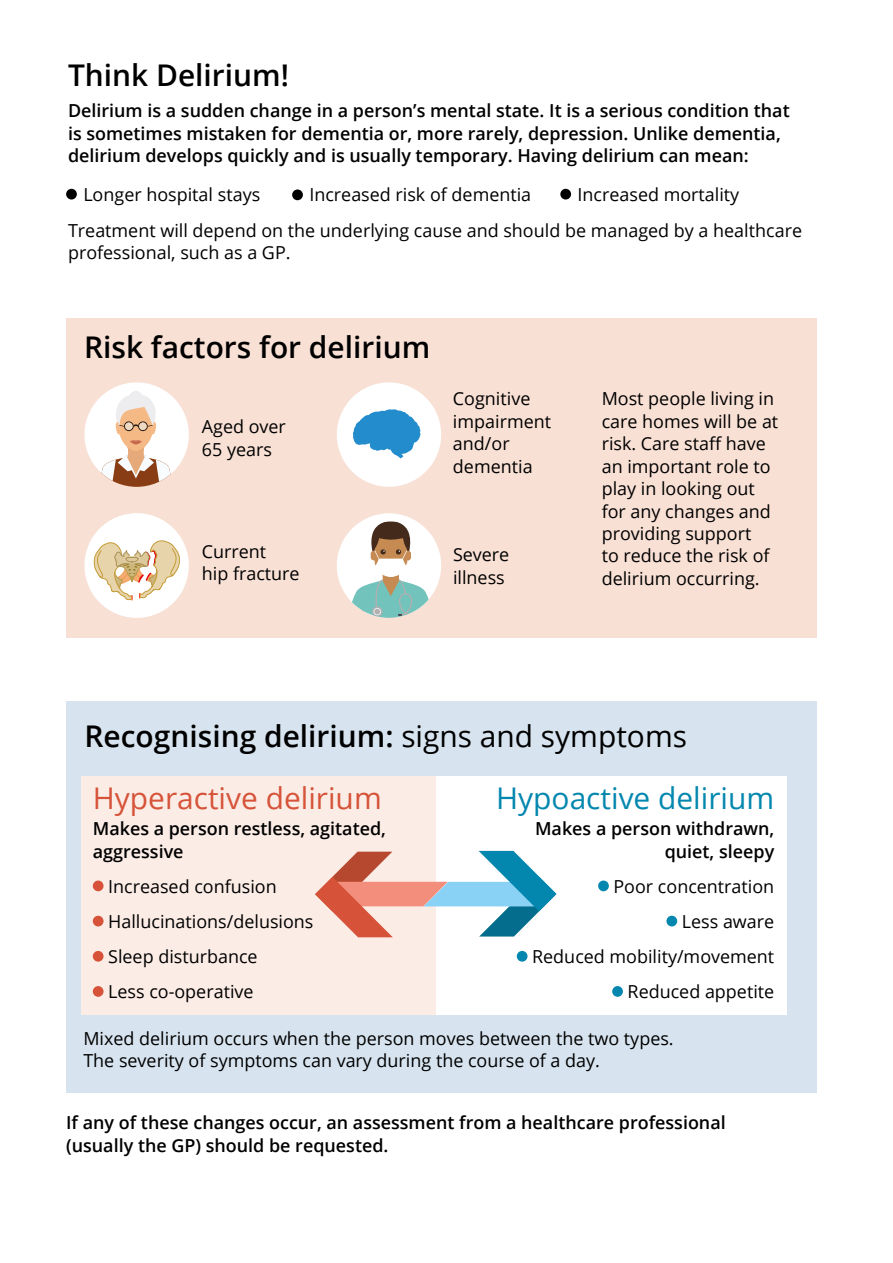
<style>
.page{position:relative;width:893px;height:1263px;background:#fff}
.page>*{position:absolute;margin:0;border:0;box-sizing:border-box;transform-origin:0 0}
.t1{font:600 29.85px "Open Sans";color:#000}
.t2{font:29.85px "Open Sans";color:#d65339}
.t3{font:29.85px "Open Sans";color:#0387ae}
.t4{font:18px/22.4px "Open Sans";color:#000}
.t5{font:600 18px/22.4px "Open Sans";color:#000}
.s1{font-weight:400}
</style>
<div class="page">
<div style="left:66px;top:702px;width:750px;height:391px;background:#d7e4ef"></div>
<div style="left:66px;top:319px;width:750px;height:319px;background:#f8e0d5"></div>
<div style="left:66px;top:189px;width:11px;height:11px;background:#000;border-radius:50%"></div>
<div style="left:292px;top:189px;width:11px;height:11px;background:#000;border-radius:50%"></div>
<div style="left:560px;top:189px;width:11px;height:11px;background:#000;border-radius:50%"></div>
<div style="left:84px;top:382px;width:105px;height:105px;background:#fff;border-radius:50%"></div>
<div style="left:129px;top:391px;width:14px;height:14px;background:#ededef;border-radius:50%"></div>
<svg style="left:100px;top:394px;width:71px;height:93px"></svg>
<div style="left:81px;top:776px;width:355px;height:238px;background:#fbece6"></div>
<div style="left:93px;top:880px;width:11px;height:11px;background:#d65339;border-radius:50%"></div>
<div style="left:93px;top:916px;width:11px;height:10px;background:#d65339;border-radius:50%"></div>
<div style="left:93px;top:951px;width:11px;height:11px;background:#d65339;border-radius:50%"></div>
<div style="left:93px;top:986px;width:11px;height:11px;background:#d65339;border-radius:50%"></div>
<div style="left:436px;top:776px;width:351px;height:238px;background:#fff"></div>
<div style="left:598px;top:880px;width:11px;height:11px;background:#0387ae;border-radius:50%"></div>
<div style="left:666px;top:916px;width:11px;height:10px;background:#0387ae;border-radius:50%"></div>
<div style="left:517px;top:951px;width:10px;height:11px;background:#0387ae;border-radius:50%"></div>
<div style="left:612px;top:986px;width:11px;height:11px;background:#0387ae;border-radius:50%"></div>
<svg style="left:315px;top:851px;width:241px;height:86px"></svg>
<div style="left:337px;top:513px;width:104px;height:105px;background:#fff;border-radius:50%"></div>
<svg style="left:349px;top:521px;width:83px;height:97px"></svg>
<div style="left:337px;top:382px;width:104px;height:105px;background:#fff;border-radius:50%"></div>
<svg style="left:353px;top:409px;width:67px;height:49px"></svg>
<div style="left:84px;top:513px;width:105px;height:105px;background:#fff;border-radius:50%"></div>
<svg style="left:90px;top:513px;width:93px;height:105px"></svg>
<h1 class="t1" style="left:68px;top:55px;width:222px">Think Delirium!</h1>
<p class="t5" style="left:68px;top:99px;width:723px">Delirium is a sudden change in a person’s mental state. It is a serious condition that is sometimes mistaken for dementia or, more rarely, depression. Unlike dementia, delirium develops quickly and is usually temporary. Having delirium can mean:</p>
<p class="t4" style="left:83px;top:182px;width:178px">Longer hospital stays</p>
<p class="t4" style="left:309px;top:183px;width:223px">Increased risk of dementia</p>
<p class="t4" style="left:578px;top:182px;width:163px">Increased mortality</p>
<p class="t4" style="left:68px;top:219px;width:735px">Treatment will depend on the underlying cause and should be managed by a healthcare professional, such as a GP.</p>
<h1 class="t1" style="left:84px;top:327px;width:348px">Risk factors for delirium</h1>
<p class="t4" style="left:202px;top:415px;width:86px">Aged over<br>65 years</p>
<p class="t4" style="left:453px;top:387px;width:100px">Cognitive impairment and/or dementia</p>
<p class="t4" style="left:202px;top:540px;width:99px">Current<br>hip fracture</p>
<p class="t4" style="left:453px;top:543px;width:58px">Severe illness</p>
<p class="t4" style="left:602px;top:387px;width:178px">Most people living in care homes will be at risk. Care staff have an important role to play in looking out for any changes and providing support<br>to reduce the risk of delirium occurring.</p>
<h1 class="t1" style="left:84px;top:716px;width:604px">Recognising delirium: <span class="s1">signs and symptoms</span></h1>
<h1 class="t2" style="left:93px;top:777px;width:290px">Hyperactive delirium</h1>
<p class="t5" style="left:93px;top:817px;width:295px">Makes a person restless, agitated, aggressive</p>
<p class="t4" style="left:108px;top:868px;width:207px;line-height:35.1px">Increased confusion<br>Hallucinations/delusions<br>Sleep disturbance<br>Less co-operative</p>
<h1 class="t3" style="left:496px;top:777px;width:280px">Hypoactive delirium</h1>
<p class="t5" style="left:535px;top:817px;width:241px;text-align:right">Makes a person withdrawn, quiet, sleepy</p>
<p class="t4" style="left:532px;top:868px;width:244px;line-height:35.1px;text-align:right">Poor concentration<br>Less aware<br>Reduced mobility/movement<br>Reduced appetite</p>
<p class="t4" style="left:83px;top:1027px;width:592px">Mixed delirium occurs when the person moves between the two types.<br>The severity of symptoms can vary during the course of a day.</p>
<p class="t5" style="left:66px;top:1111px;width:661px">If any of these changes occur, an assessment from a healthcare professional (usually the GP) should be requested.</p>
</div>
